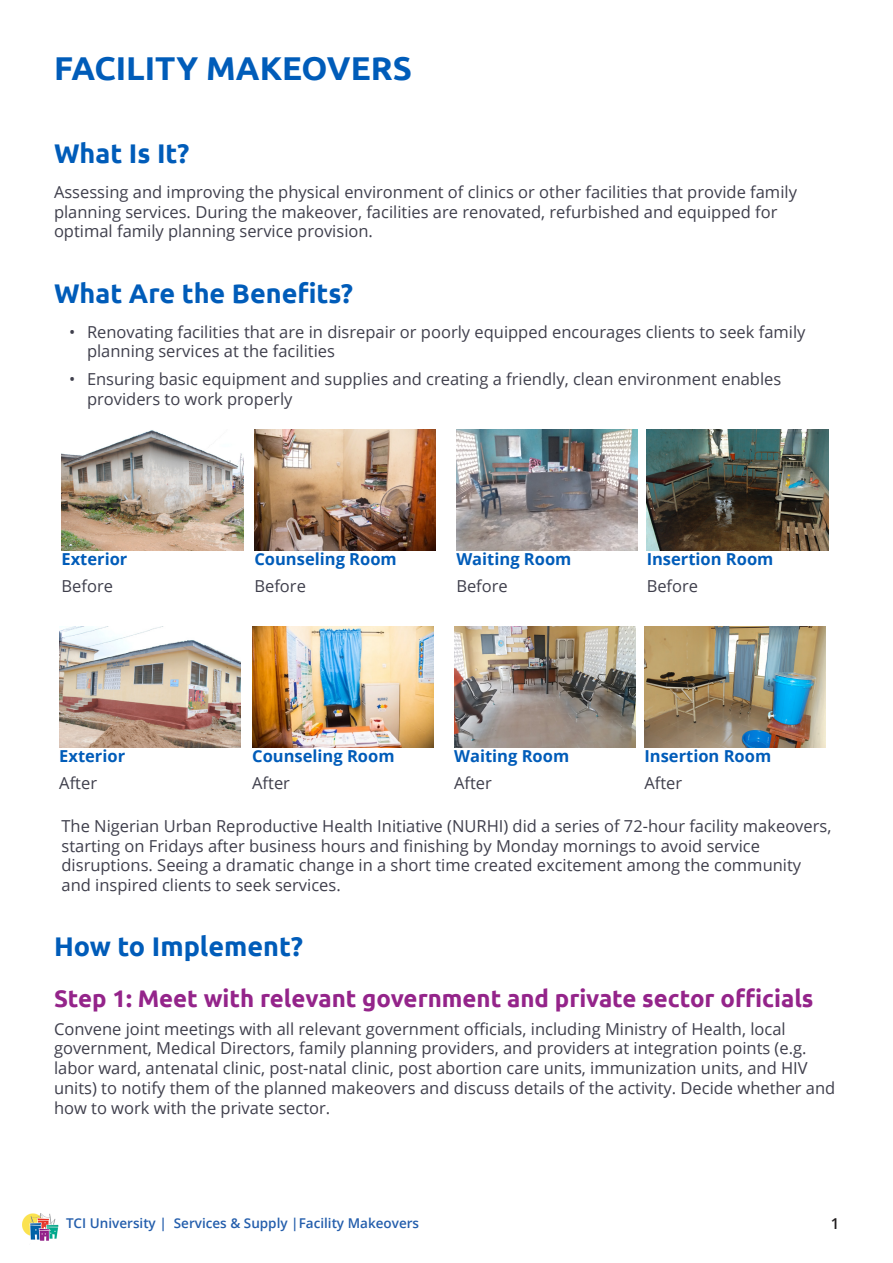
<style>
.page{position:relative;width:893px;height:1263px;background:#fff}
.page>*{position:absolute;margin:0;border:0;box-sizing:border-box;transform-origin:0 0}
.H1_-_Title{font:700 33px "Ubuntu";color:#005cb9}
.H2_Big_Blue{font:700 27px "Ubuntu";color:#005cb9}
.H3_Purple{font:700 24px "Ubuntu";color:#94248a}
.Normal_text{font:16.5px/19.8px "Open Sans";color:#3f3f4c}
.Normal_text-2{font:700 16.5px "Open Sans";color:#005cb9}
.Normal_text-3{font:600 15px "Open Sans";color:#231f20}
.t1{font:600 13.5px "Open Sans";color:#245eac}
</style>
<div class="page">
<img style="left:23px;top:1214px;width:35px;height:27px">
<img style="left:62px;top:430px;width:181px;height:121px">
<img style="left:254px;top:429px;width:182px;height:122px">
<img style="left:456px;top:429px;width:182px;height:122px">
<img style="left:647px;top:429px;width:181px;height:122px">
<img style="left:59px;top:626px;width:182px;height:122px">
<img style="left:252px;top:626px;width:182px;height:122px">
<img style="left:454px;top:626px;width:182px;height:122px">
<img style="left:644px;top:626px;width:182px;height:122px">
<p class="H1_-_Title" style="left:54px;top:48px;width:359px">FACILITY MAKEOVERS</p>
<p class="H2_Big_Blue" style="left:54px;top:137px;width:137px">What Is It?</p>
<p class="Normal_text" style="left:54px;top:181px;width:744px">Assessing and improving the physical environment of clinics or other facilities that provide family planning services. During the makeover, facilities are renovated, refurbished and equipped for optimal family planning service provision.</p>
<p class="H2_Big_Blue" style="left:54px;top:277px;width:300px">What Are the Benefits?</p>
<p class="Normal_text" style="left:87px;top:321px;width:720px;text-indent:-18px">• Renovating facilities that are in disrepair or poorly equipped encourages clients to seek family planning services at the facilities</p>
<p class="Normal_text" style="left:87px;top:368px;width:696px;text-indent:-18px">• Ensuring basic equipment and supplies and creating a friendly, clean environment enables providers to work properly</p>
<p class="Normal_text-2" style="left:62px;top:547px;width:67px">Exterior</p>
<p class="Normal_text" style="left:62px;top:576px;width:53px">Before</p>
<p class="Normal_text-2" style="left:254px;top:547px;width:144px">Counseling Room</p>
<p class="Normal_text" style="left:254px;top:576px;width:53px">Before</p>
<p class="Normal_text-2" style="left:456px;top:547px;width:117px">Waiting Room</p>
<p class="Normal_text" style="left:456px;top:576px;width:53px">Before</p>
<p class="Normal_text-2" style="left:647px;top:547px;width:128px">Insertion Room</p>
<p class="Normal_text" style="left:647px;top:576px;width:53px">Before</p>
<p class="Normal_text-2" style="left:59px;top:744px;width:67px">Exterior</p>
<p class="Normal_text" style="left:59px;top:773px;width:39px">After</p>
<p class="Normal_text-2" style="left:644px;top:744px;width:128px">Insertion Room</p>
<p class="Normal_text" style="left:644px;top:773px;width:39px">After</p>
<p class="Normal_text" style="left:62px;top:815px;width:771px">The Nigerian Urban Reproductive Health Initiative (NURHI) did a series of 72-hour facility makeovers, starting on Fridays after business hours and finishing by Monday mornings to avoid service disruptions. Seeing a dramatic change in a short time created excitement among the community and inspired clients to seek services.</p>
<p class="Normal_text-2" style="left:252px;top:744px;width:144px">Counseling Room</p>
<p class="Normal_text" style="left:252px;top:773px;width:39px">After</p>
<p class="Normal_text-2" style="left:454px;top:744px;width:117px">Waiting Room</p>
<p class="Normal_text" style="left:454px;top:773px;width:39px">After</p>
<p class="H2_Big_Blue" style="left:54px;top:930px;width:251px">How to Implement?</p>
<p class="H3_Purple" style="left:54px;top:984px;width:761px">Step 1: Meet with relevant government and private sector officials</p>
<p class="Normal_text" style="left:54px;top:1018px;width:783px">Convene joint meetings with all relevant government officials, including Ministry of Health, local government, Medical Directors, family planning providers, and providers at integration points (e.g. labor ward, antenatal clinic, post-natal clinic, post abortion care units, immunization units, and HIV units) to notify them of the planned makeovers and discuss details of the activity. Decide whether and how to work with the private sector.</p>
<p class="t1" style="left:66px;top:1213px;width:355px">TCI University | Services &amp; Supply |Facility Makeovers</p>
<p class="Normal_text-3" style="left:831px;top:1214px;width:10px">1</p>
</div>
